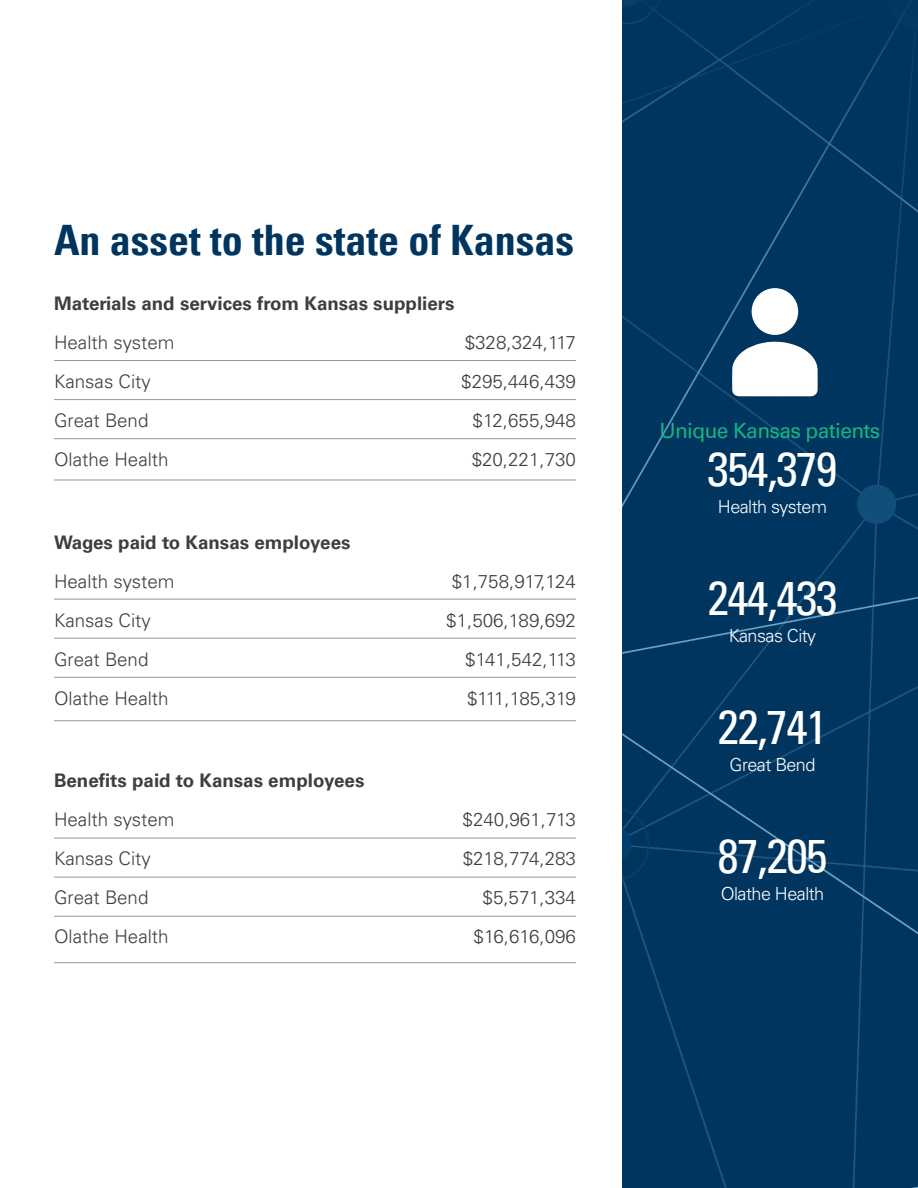
<style>
.page{position:relative;width:918px;height:1188px;background:#fff}
.page>*{position:absolute;margin:0;border:0;box-sizing:border-box;transform-origin:0 0}
.t1{font:condensed 48px "Univers LT Pro";letter-spacing:-.03em;color:#fff}
.t2{font:700 condensed 42px "Univers LT Pro";color:#003560}
.t3{font:21px "Univers LT Pro 55 Roman";letter-spacing:-.03em;color:#17b381}
.t4{font:300 18.75px "Univers LT Pro 45";color:#3e3e3f}
.t5{font:700 18.75px "Univers LT Pro 65";color:#3e3e3f}
.t6{font:300 18.75px "Univers LT Pro 45";letter-spacing:-.025em;color:#3e3e3f}
.t7{font:300 18.75px "Univers LT Pro 45";letter-spacing:-.04em;color:#3e3e3f}
.t8{font:300 18px "Univers LT Pro 45";letter-spacing:-.03em;color:#fff}
</style>
<div class="page">
<div style="left:623px;top:0;width:295px;height:1188px;background:#003560"></div>
<svg style="left:732px;top:288px;width:86px;height:108px"></svg>
<hr style="left:54px;top:360px;width:522px;height:1px;background:#939598">
<hr style="left:54px;top:399px;width:522px;height:1px;background:#939598">
<hr style="left:54px;top:438px;width:522px;height:1px;background:#939598">
<hr style="left:54px;top:480px;width:522px;height:1px;background:#939598">
<hr style="left:54px;top:599px;width:522px;height:1px;background:#939598">
<hr style="left:54px;top:638px;width:522px;height:1px;background:#939598">
<hr style="left:54px;top:677px;width:522px;height:1px;background:#939598">
<hr style="left:54px;top:721px;width:522px;height:1px;background:#939598">
<hr style="left:54px;top:838px;width:522px;height:1px;background:#939598">
<hr style="left:54px;top:877px;width:522px;height:1px;background:#939598">
<hr style="left:54px;top:916px;width:522px;height:1px;background:#939598">
<hr style="left:54px;top:962px;width:522px;height:1px;background:#939598">
<p class="t2" style="left:54px;top:215px;width:522px">An asset to the state of Kansas</p>
<p class="t5" style="left:54px;top:291px;width:402px">Materials and services from Kansas suppliers</p>
<p class="t4" style="left:54px;top:330px;width:122px">Health system</p>
<p class="t4" style="left:465px;top:330px;width:113px">$328,324,117</p>
<p class="t4" style="left:54px;top:369px;width:98px">Kansas City</p>
<p class="t4" style="left:461px;top:369px;width:116px">$295,446,439</p>
<p class="t4" style="left:54px;top:408px;width:96px">Great Bend</p>
<p class="t4" style="left:473px;top:408px;width:105px">$12,655,948</p>
<p class="t4" style="left:54px;top:447px;width:116px">Olathe Health</p>
<p class="t4" style="left:472px;top:447px;width:106px">$20,221,730</p>
<p class="t5" style="left:54px;top:530px;width:298px">Wages paid to Kansas employees</p>
<p class="t4" style="left:54px;top:569px;width:122px">Health system</p>
<p class="t4" style="left:452px;top:569px;width:126px">$1,758,917,124</p>
<p class="t4" style="left:54px;top:608px;width:98px">Kansas City</p>
<p class="t4" style="left:446px;top:608px;width:131px">$1,506,189,692</p>
<p class="t4" style="left:54px;top:647px;width:96px">Great Bend</p>
<p class="t6" style="left:465px;top:647px;width:112px">$141,542,113</p>
<p class="t4" style="left:54px;top:686px;width:116px">Olathe Health</p>
<p class="t7" style="left:467px;top:686px;width:110px">$111,185,319</p>
<p class="t5" style="left:54px;top:767px;width:312px">Benefits paid to Kansas employees</p>
<p class="t4" style="left:54px;top:807px;width:122px">Health system</p>
<p class="t4" style="left:463px;top:807px;width:115px">$240,961,713</p>
<p class="t4" style="left:54px;top:846px;width:98px">Kansas City</p>
<p class="t4" style="left:463px;top:846px;width:115px">$218,774,283</p>
<p class="t4" style="left:54px;top:885px;width:96px">Great Bend</p>
<p class="t4" style="left:483px;top:885px;width:95px">$5,571,334</p>
<p class="t4" style="left:54px;top:924px;width:116px">Olathe Health</p>
<p class="t4" style="left:474px;top:924px;width:104px">$16,616,096</p>
<p class="t3" style="left:659px;top:416px;width:223px">Unique Kansas patients</p>
<p class="t1" style="left:708px;top:438px;width:131px">354,379</p>
<p class="t8" style="left:718px;top:495px;width:111px">Health system</p>
<p class="t1" style="left:708px;top:567px;width:131px">244,433</p>
<p class="t8" style="left:729px;top:624px;width:89px">Kansas City</p>
<p class="t1" style="left:718px;top:696px;width:112px">22,741</p>
<p class="t8" style="left:730px;top:753px;width:87px">Great Bend</p>
<p class="t1" style="left:718px;top:825px;width:112px">87,205</p>
<p class="t8" style="left:721px;top:882px;width:105px">Olathe Health</p>
</div>
